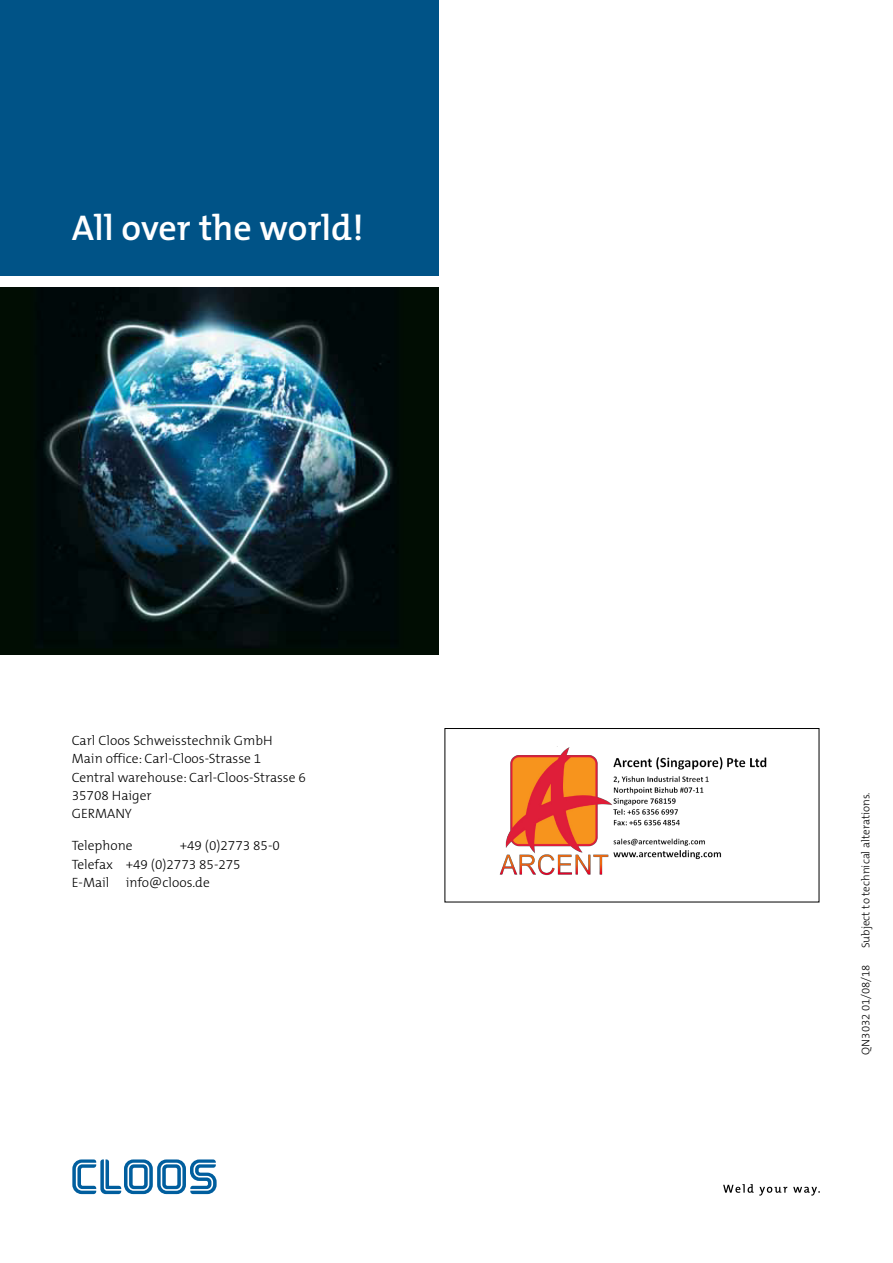
<style>
.page{position:relative;width:893px;height:1263px;background:#fff}
.page>*{position:absolute;margin:0;border:0;box-sizing:border-box;transform-origin:0 0}
.t1{font:600 36px "The Mix B6";color:#fff}
.t2{font:300 13.5px/18.3px "The Mix B3";color:#000}
.t3{font:300 11.25px "The Mix B3";color:#000}
</style>
<div class="page">
<img style="left:0;top:287px;width:438px;height:367px">
<div style="left:0;top:0;width:438px;height:276px;background:#005387"></div>
<svg style="left:72px;top:1159px;width:145px;height:35px"></svg>
<svg style="left:723px;top:1184px;width:64px;height:11px"></svg>
<svg style="left:793px;top:1187px;width:27px;height:8px"></svg>
<div style="left:445px;top:728px;width:374px;height:174px;border:1px solid #000"></div>
<img style="left:499px;top:747px;width:268px;height:129px">
<h1 class="t1" style="left:72px;top:209px;width:293px">All over the world!</h1>
<p class="t2" style="left:72px;top:731px;width:236px">Carl Cloos Schweisstechnik GmbH<br>Main office: Carl-Cloos-Strasse 1<br>Central warehouse: Carl-Cloos-Strasse 6<br>35708 Haiger<br>GERMANY</p>
<p class="t2" style="left:72px;top:837px;width:62px">Telephone</p>
<p class="t2" style="left:72px;top:837px;width:210px;text-indent:108px">+49 (0)2773 85-0<br>Telefax +49 (0)2773 85-275<br>E-Mail info@cloos.de</p>
<p class="t3" style="left:860px;top:948px;width:158px;rotate:-90deg">Subject to technical alterations.</p>
<p class="t3" style="left:860px;top:1054px;width:91px;rotate:-90deg">QN3032 01/08/18</p>
</div>
